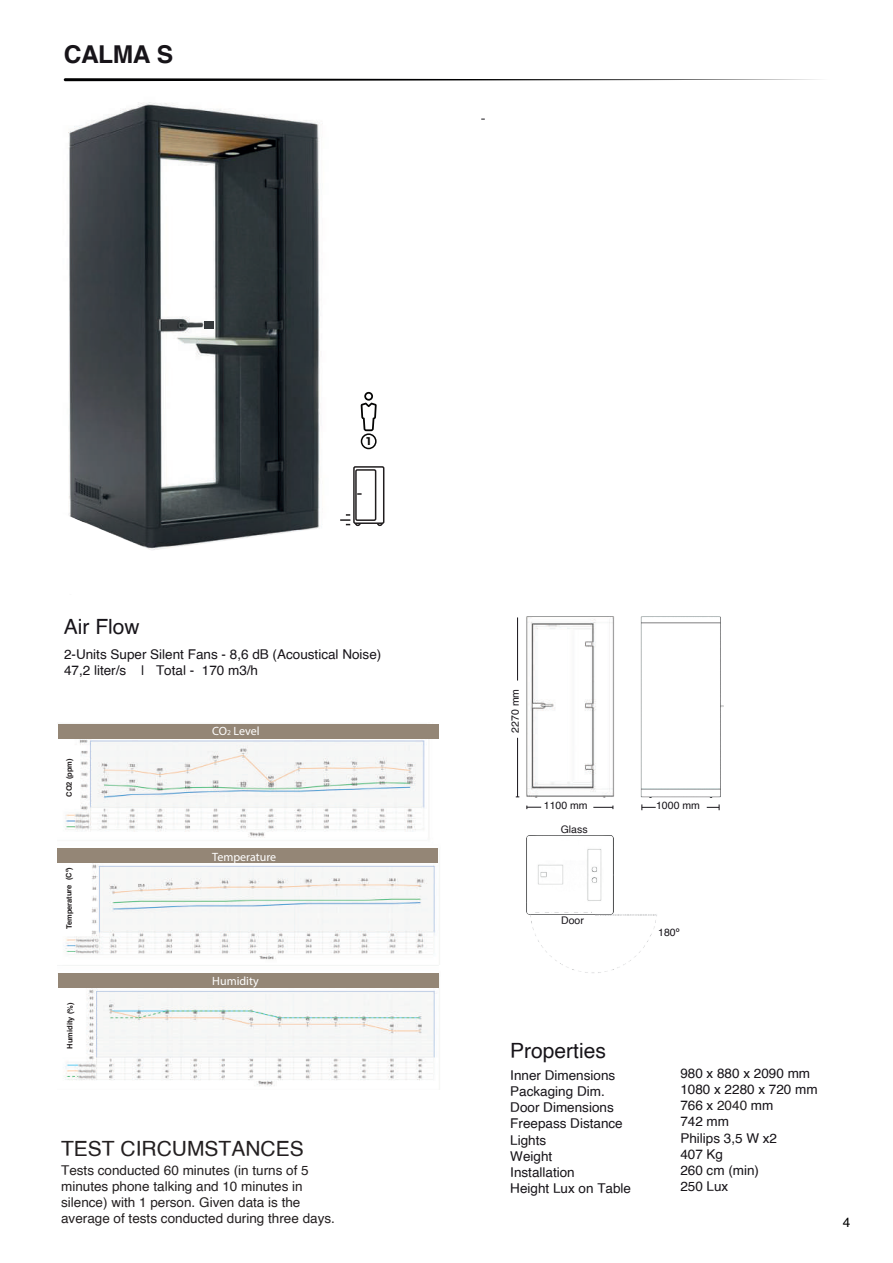
<style>
.page{position:relative;width:893px;height:1263px;background:#fff}
.page>*{position:absolute;margin:0;border:0;box-sizing:border-box;transform-origin:0 0}
.t1{font:700 24.6px "Helvetica";letter-spacing:-.02em;color:#171419}
.t2{font:21px "Helvetica";color:#171419}
.t3{font:21px "Helvetica";color:#231f20}
.t4{font:13.5px/16.2px "Helvetica";color:#171419}
.t5{font:13.5px/16.2px "Helvetica";color:#231f20}
.t6{font:13.5px "Helvetica";color:#000001}
.t7{font:12px "Myriad Pro";color:#fff}
.t8{font:700 11.1px "Montserrat";color:#050504}
.t9{font:10.5px "Helvetica";color:#171419}
.t10{font:700 7.5px "Helvetica";letter-spacing:-.005em;color:#231f20}
.s1{font-size:7.5px}
.s2{color:#231f20}
</style>
<div class="page">
<img style="left:68px;top:102px;width:252px;height:409px">
<div style="left:204px;top:321px;width:9px;height:8px;background:#35393b"></div>
<img style="left:527px;top:835px;width:86px;height:3px">
<img style="left:538px;top:849px;width:64px;height:50px">
<img style="left:526px;top:899px;width:131px;height:74px">
<img style="left:640px;top:616px;width:84px;height:195px">
<img style="left:515px;top:616px;width:100px;height:191px">
<svg style="left:707px;top:804px;width:13px;height:6px"></svg>
<svg style="left:642px;top:804px;width:14px;height:6px"></svg>
<svg style="left:527px;top:805px;width:14px;height:4px"></svg>
<svg style="left:593px;top:805px;width:21px;height:4px"></svg>
<hr style="left:517px;top:617px;width:1px;height:63px;background:#171419">
<hr style="left:517px;top:738px;width:1px;height:59px;background:#171419">
<svg style="left:533px;top:704px;width:6px;height:3px"></svg>
<svg style="left:64px;top:78px;width:755px;height:3px"></svg>
<div style="left:353px;top:466px;width:31px;height:58px;border:2px solid #201d1e"></div>
<svg style="left:68px;top:511px;width:317px;height:39px"></svg>
<div style="left:355px;top:469px;width:21px;height:52px;border:2px solid #201d1e"></div>
<svg style="left:361px;top:392px;width:16px;height:39px"></svg>
<div style="left:361px;top:433px;width:16px;height:16px;border:2px solid #050504;border-radius:50%"></div>
<img style="left:58px;top:724px;width:381px;height:362px">
<div style="left:167px;top:322px;width:10px;height:7px;background:#373a3c"></div>
<div style="left:58px;top:724px;width:380px;height:14px;background:#948676"></div>
<div style="left:57px;top:849px;width:381px;height:14px;background:#948676"></div>
<div style="left:58px;top:973px;width:380px;height:15px;background:#948676"></div>
<div style="left:62px;top:769px;width:10px;height:14px;background:#fff"></div>
<div style="left:57px;top:884px;width:15px;height:36px;background:#fff"></div>
<div style="left:57px;top:1010px;width:15px;height:34px;background:#fff"></div>
<h1 class="t1" style="left:64px;top:34px;width:111px">CALMA S</h1>
<p class="t8" style="left:366px;top:433px;width:6px">1</p>
<h2 class="t2" style="left:64px;top:611px;width:77px">Air Flow</h2>
<p class="t4" style="left:64px;top:646px;width:319px">2-Units Super Silent Fans - 8,6 dB (Acoustical Noise)<br>47,2 liter/s | Total - 170 m3/h</p>
<p class="t10" style="left:63px;top:797px;width:40px;rotate:-90deg">CO2 (ppm)</p>
<p class="t10" style="left:63px;top:929px;width:64px;rotate:-90deg">Temperature (Cº)</p>
<p class="t10" style="left:64px;top:1048px;width:47px;rotate:-90deg">Humidity (%)</p>
<p class="t7" style="left:212px;top:724px;width:49px">CO<span class="s1">2</span> Level</p>
<p class="t7" style="left:212px;top:849px;width:65px">Temperature</p>
<p class="t7" style="left:212px;top:973px;width:48px">Humidity</p>
<h2 class="t3" style="left:61px;top:1132px;width:244px">TEST CIRCUMSTANCES</h2>
<p class="t5" style="left:61px;top:1162px;width:275px">Tests conducted 60 minutes (in turns of 5 minutes phone talking and 10 minutes in silence) with 1 person. Given data is the average of tests conducted during three days.</p>
<p class="t9" style="left:507px;top:733px;width:45px;rotate:-90deg">2270 mm</p>
<p class="t9" style="left:544px;top:797px;width:45px">1100 mm</p>
<p class="t9" style="left:656px;top:797px;width:45px">1000 mm</p>
<p class="t9" style="left:561px;top:821px;width:28px">Glass</p>
<p class="t9" style="left:561px;top:912px;width:24px">Door</p>
<p class="t9" style="left:658px;top:925px;width:23px">180º</p>
<h2 class="t2" style="left:510px;top:1035px;width:97px">Properties</h2>
<p class="t4" style="left:510px;top:1067px;width:122px">Inner Dimensions<br>Packaging Dim.<br>Door Dimensions<br>Freepass Distance<br>Lights<br>Weight<br>Installation<br>Height Lux on Table</p>
<p class="t4" style="left:680px;top:1065px;width:139px">980 x 880 x 2090 mm<br>1080 x 2280 x 720 mm<br>766 x <span class="s2">2040</span> mm<br>742 mm<br>Philips 3,5 W x2<br>407 Kg<br>260 cm (min)<br>250 Lux</p>
<p class="t6" style="left:843px;top:1211px;width:9px">4</p>
</div>
